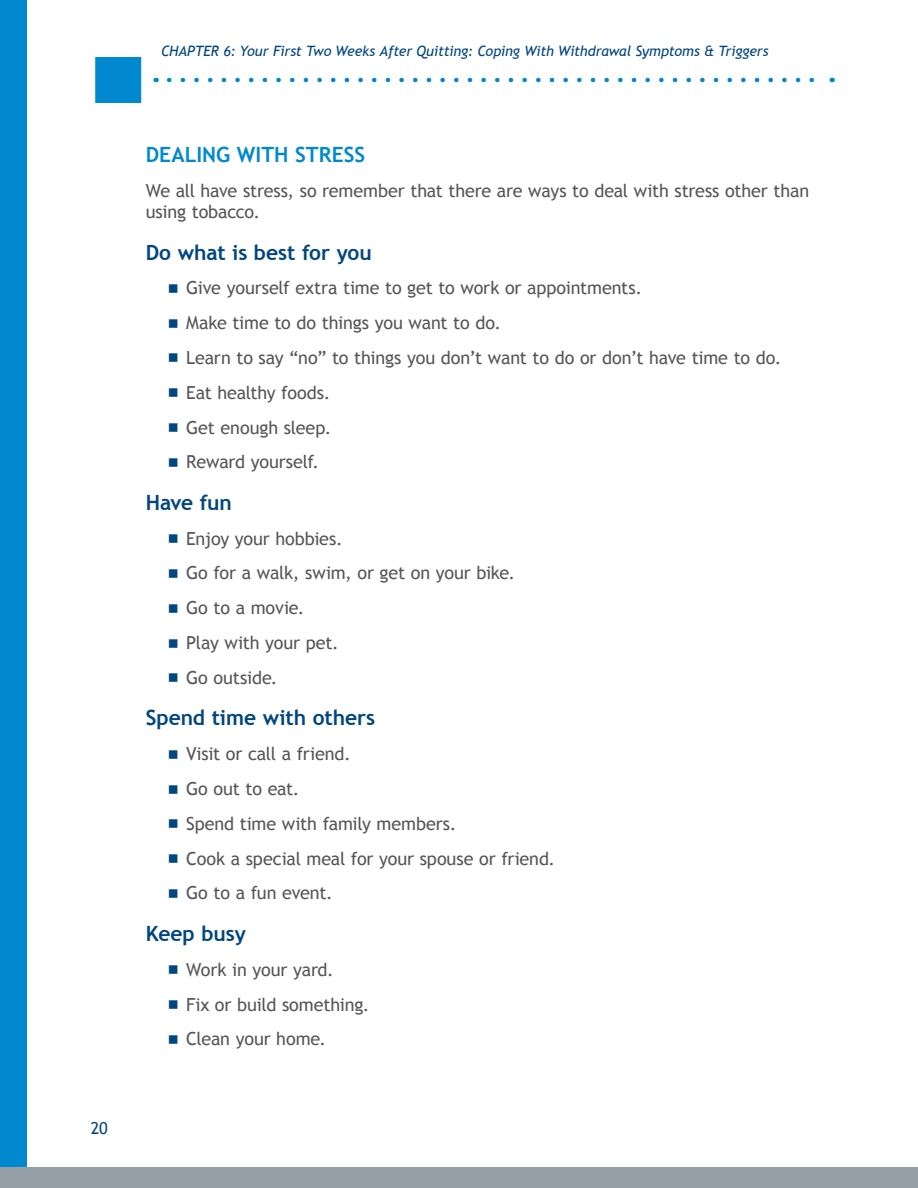
<style>
.page{position:relative;width:918px;height:1188px;background:#fff}
.page>*{position:absolute;margin:0;border:0;box-sizing:border-box;transform-origin:0 0}
.t1{font:700 21px "Trebuchet MS";letter-spacing:-.005em;color:#00467f}
.t2{font:700 21px "Trebuchet MS";color:#0089cf}
.t3{font:18px/21.3px "Trebuchet MS";letter-spacing:-.01em;color:#56565a}
.t4{font:16.5px "Trebuchet MS";color:#00467f}
.t5{font:italic 14.25px "Trebuchet MS";letter-spacing:-.01em;color:#00467f}
</style>
<div class="page">
<div style="left:91px;top:52px;width:55px;height:55px;background:#0089cf;border:4px solid #fff"></div>
<div style="left:0;top:1167px;width:918px;height:21px;background:#95a0a9"></div>
<svg style="left:169px;top:78px;width:645px;height:4px"></svg>
<div style="left:0;top:0;width:27px;height:1167px;background:#0089cf"></div>
<p class="t4" style="left:91px;top:1118px;width:18px">20</p>
<p class="t5" style="left:161px;top:43px;width:609px">CHAPTER 6: Your First Two Weeks After Quitting: Coping With Withdrawal Symptoms &amp; Triggers</p>
<h2 class="t2" style="left:146px;top:141px;width:221px">DEALING WITH STRESS</h2>
<p class="t3" style="left:146px;top:180px;width:665px">We all have stress, so remember that there are ways to deal with stress other than using tobacco.</p>
<h3 class="t1" style="left:146px;top:239px;width:228px">Do what is best for you</h3>
<p class="t3" style="left:186px;top:278px;width:457px">Give yourself extra time to get to work or appointments.</p>
<p class="t3" style="left:186px;top:312px;width:316px">Make time to do things you want to do.</p>
<p class="t3" style="left:186px;top:347px;width:597px">Learn to say “no” to things you don’t want to do or don’t have time to do.</p>
<p class="t3" style="left:186px;top:382px;width:146px">Eat healthy foods.</p>
<p class="t3" style="left:186px;top:417px;width:147px">Get enough sleep.</p>
<p class="t3" style="left:186px;top:452px;width:134px">Reward yourself.</p>
<h3 class="t1" style="left:146px;top:489px;width:88px">Have fun</h3>
<p class="t3" style="left:186px;top:528px;width:158px">Enjoy your hobbies.</p>
<p class="t3" style="left:186px;top:563px;width:330px">Go for a walk, swim, or get on your bike.</p>
<p class="t3" style="left:186px;top:597px;width:120px">Go to a movie.</p>
<p class="t3" style="left:186px;top:632px;width:154px">Play with your pet.</p>
<p class="t3" style="left:186px;top:667px;width:93px">Go outside.</p>
<h3 class="t1" style="left:146px;top:705px;width:231px">Spend time with others</h3>
<p class="t3" style="left:186px;top:743px;width:166px">Visit or call a friend.</p>
<p class="t3" style="left:186px;top:778px;width:115px">Go out to eat.</p>
<p class="t3" style="left:186px;top:813px;width:272px">Spend time with family members.</p>
<p class="t3" style="left:186px;top:848px;width:370px">Cook a special meal for your spouse or friend.</p>
<p class="t3" style="left:186px;top:883px;width:148px">Go to a fun event.</p>
<h3 class="t1" style="left:146px;top:920px;width:102px">Keep busy</h3>
<p class="t3" style="left:186px;top:959px;width:149px">Work in your yard.</p>
<p class="t3" style="left:186px;top:994px;width:185px">Fix or build something.</p>
<p class="t3" style="left:186px;top:1029px;width:141px">Clean your home.</p>
</div>
